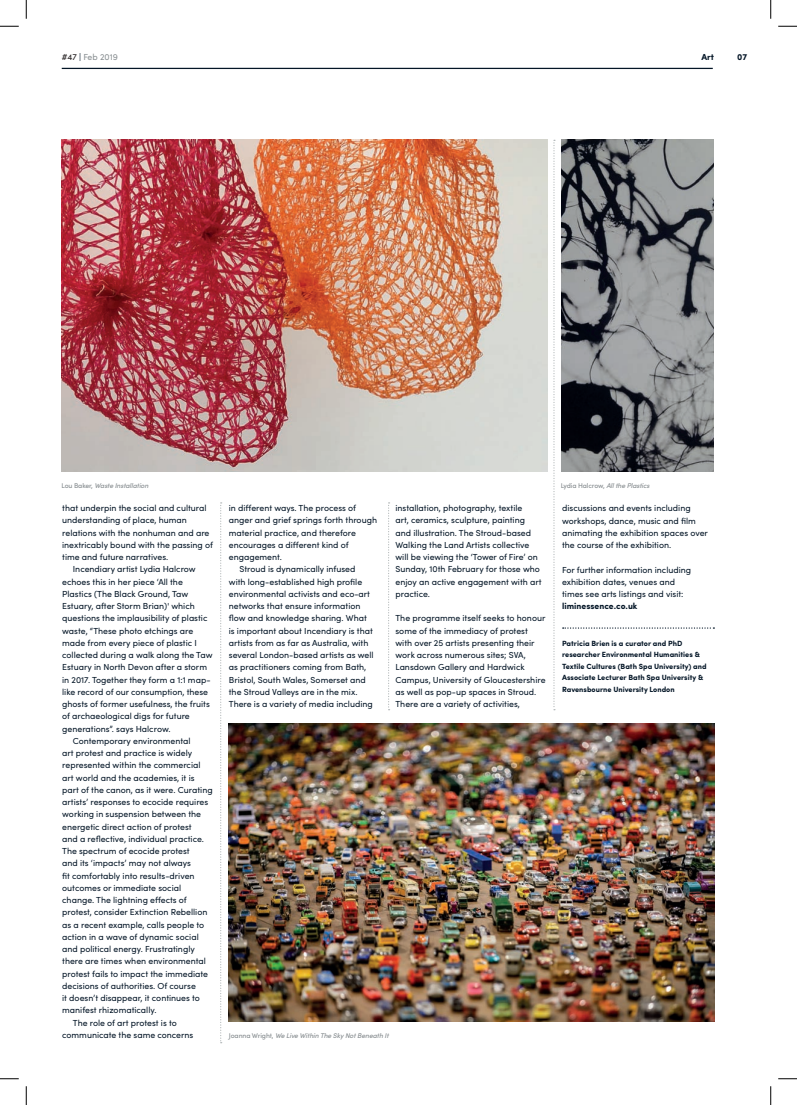
<style>
.page{position:relative;width:797px;height:1105px;background:#fff}
.page>*{position:absolute;margin:0;border:0;box-sizing:border-box;transform-origin:0 0}
.t1{font:8.75px/12.2px "Sofia Pro";color:#031526}
.t2{font:700 8.75px "Sofia Pro";color:#031526}
.t3{font:8.75px "Sofia Pro";color:#898f92}
.t4{font:700 7.5px/11.6px "Sofia Pro";color:#031526}
.t5{font:italic 500 6.88px "Sofia Pro";color:#898f92}
.s1{color:#231f20}
.s2{color:#031526}
.s3{font-style:normal}
</style>
<div class="page">
<img style="left:561px;top:140px;width:152px;height:332px">
<hr style="left:62px;top:68px;width:650px;height:1px;background:#031526">
<svg style="left:220px;top:502px;width:2px;height:541px"></svg>
<svg style="left:388px;top:502px;width:1px;height:208px"></svg>
<svg style="left:553px;top:140px;width:2px;height:570px"></svg>
<img style="left:229px;top:724px;width:485px;height:297px">
<img style="left:62px;top:140px;width:485px;height:332px">
<svg style="left:562px;top:627px;width:152px;height:2px"></svg>
<svg style="left:0;top:25px;width:19px;height:2px"></svg>
<svg style="left:778px;top:25px;width:19px;height:2px"></svg>
<svg style="left:0;top:1078px;width:19px;height:1px"></svg>
<svg style="left:778px;top:1078px;width:19px;height:1px"></svg>
<svg style="left:25px;top:0;width:2px;height:19px"></svg>
<svg style="left:25px;top:1086px;width:2px;height:19px"></svg>
<svg style="left:770px;top:0;width:1px;height:19px"></svg>
<svg style="left:770px;top:1086px;width:1px;height:19px"></svg>
<p class="t3" style="left:62px;top:51px;width:58px"><span class="s1">#47</span> <span class="s2">|</span> Feb 2019</p>
<p class="t2" style="left:701px;top:51px;width:14px">Art</p>
<p class="t2" style="left:737px;top:51px;width:12px">07</p>
<p class="t5" style="left:61px;top:481px;width:90px"><span class="s3">L o u B a ke r,</span> WasteInstallation</p>
<p class="t5" style="left:560px;top:481px;width:92px"><span class="s3">Ly d i a H a l c r o w,</span> AllthePlastics</p>
<p class="t1" style="left:62px;top:501px;width:146px">that underpin the social and cultural</p>
<p class="t1" style="left:62px;top:514px;width:126px">understanding of place, human</p>
<p class="t1" style="left:62px;top:526px;width:149px">relations with the nonhuman and are</p>
<p class="t1" style="left:62px;top:538px;width:152px">inextricably bound with the passing of</p>
<p class="t1" style="left:62px;top:550px;width:108px">time and future narratives.</p>
<p class="t1" style="left:73px;top:563px;width:124px">Incendiary artist Lydia Halcrow</p>
<p class="t1" style="left:62px;top:575px;width:122px">echoes this in her piece ‘All the</p>
<p class="t1" style="left:62px;top:587px;width:128px">Plastics (The Black Ground, Taw</p>
<p class="t1" style="left:62px;top:599px;width:134px">Estuary, after Storm Brian)' which</p>
<p class="t1" style="left:62px;top:612px;width:147px">questions the implausibility of plastic</p>
<p class="t1" style="left:62px;top:624px;width:133px">waste, “These photo etchings are</p>
<p class="t1" style="left:62px;top:636px;width:136px">made from every piece of plastic I</p>
<p class="t1" style="left:62px;top:648px;width:152px">collected during a walk along the Taw</p>
<p class="t1" style="left:62px;top:661px;width:146px">Estuary in North Devon after a storm</p>
<p class="t1" style="left:62px;top:673px;width:150px">in 2017. Together they form a 1:1 map-</p>
<p class="t1" style="left:62px;top:685px;width:147px">like record of our consumption, these</p>
<p class="t1" style="left:62px;top:697px;width:149px">ghosts of former usefulness, the fruits</p>
<p class="t1" style="left:62px;top:710px;width:129px">of archaeological digs for future</p>
<p class="t1" style="left:62px;top:722px;width:110px">generations”. says Halcrow.</p>
<p class="t1" style="left:73px;top:734px;width:119px">Contemporary environmental</p>
<p class="t1" style="left:62px;top:746px;width:131px">art protest and practice is widely</p>
<p class="t1" style="left:62px;top:759px;width:140px">represented within the commercial</p>
<p class="t1" style="left:62px;top:771px;width:134px">art world and the academies, it is</p>
<p class="t1" style="left:62px;top:783px;width:152px">part of the canon, as it were. Curating</p>
<p class="t1" style="left:62px;top:795px;width:148px">artists’ responses to ecocide requires</p>
<p class="t1" style="left:62px;top:808px;width:140px">working in suspension between the</p>
<p class="t1" style="left:62px;top:820px;width:131px">energetic direct action of protest</p>
<p class="t1" style="left:62px;top:832px;width:143px">and a reflective, individual practice.</p>
<p class="t1" style="left:62px;top:844px;width:129px">The spectrum of ecocide protest</p>
<p class="t1" style="left:62px;top:857px;width:130px">and its ‘impacts’ may not always</p>
<p class="t1" style="left:62px;top:869px;width:134px">fit comfortably into results-driven</p>
<p class="t1" style="left:62px;top:881px;width:120px">outcomes or immediate social</p>
<p class="t1" style="left:62px;top:893px;width:126px">change. The lightning effects of</p>
<p class="t1" style="left:62px;top:906px;width:147px">protest, consider Extinction Rebellion</p>
<p class="t1" style="left:62px;top:918px;width:144px">as a recent example, calls people to</p>
<p class="t1" style="left:62px;top:930px;width:138px">action in a wave of dynamic social</p>
<p class="t1" style="left:62px;top:942px;width:134px">and political energy. Frustratingly</p>
<p class="t1" style="left:62px;top:955px;width:145px">there are times when environmental</p>
<p class="t1" style="left:62px;top:967px;width:147px">protest fails to impact the immediate</p>
<p class="t1" style="left:62px;top:979px;width:135px">decisions of authorities. Of course</p>
<p class="t1" style="left:62px;top:991px;width:139px">it doesn’t disappear, it continues to</p>
<p class="t1" style="left:62px;top:1004px;width:96px">manifest rhizomatically.</p>
<p class="t1" style="left:73px;top:1016px;width:105px">The role of art protest is to</p>
<p class="t1" style="left:62px;top:1028px;width:133px">communicate the same concerns</p>
<p class="t1" style="left:229px;top:501px;width:129px">in different ways. The process of</p>
<p class="t1" style="left:229px;top:514px;width:150px">anger and grief springs forth through</p>
<p class="t1" style="left:229px;top:526px;width:129px">material practice, and therefore</p>
<p class="t1" style="left:229px;top:538px;width:121px">encourages a different kind of</p>
<p class="t1" style="left:229px;top:550px;width:55px">engagement.</p>
<p class="t1" style="left:239px;top:563px;width:117px">Stroud is dynamically infused</p>
<p class="t1" style="left:229px;top:575px;width:135px">with long-established high profile</p>
<p class="t1" style="left:229px;top:587px;width:143px">environmental activists and eco-art</p>
<p class="t1" style="left:229px;top:599px;width:133px">networks that ensure information</p>
<p class="t1" style="left:229px;top:612px;width:139px">flow and knowledge sharing. What</p>
<p class="t1" style="left:229px;top:624px;width:145px">is important about Incendiary is that</p>
<p class="t1" style="left:229px;top:636px;width:141px">artists from as far as Australia, with</p>
<p class="t1" style="left:229px;top:648px;width:146px">several London-based artists as well</p>
<p class="t1" style="left:229px;top:661px;width:139px">as practitioners coming from Bath,</p>
<p class="t1" style="left:229px;top:673px;width:139px">Bristol, South Wales, Somerset and</p>
<p class="t1" style="left:229px;top:685px;width:130px">the Stroud Valleys are in the mix.</p>
<p class="t1" style="left:229px;top:697px;width:145px">There is a variety of media including</p>
<p class="t1" style="left:395px;top:501px;width:148px">installation, photography, textile<br>art, ceramics, sculpture, painting and illustration. The Stroud-based Walking the Land Artists collective will be viewing the ‘Tower of Fire’ on Sunday, 10th February for those who enjoy an active engagement with art practice.</p>
<p class="t1" style="left:395px;top:612px;width:152px">The programme itself seeks to honour some of the immediacy of protest with over 25 artists presenting their work across numerous sites; SVA, Lansdown Gallery and Hardwick Campus, University of Gloucestershire as well as pop-up spaces in Stroud.<br>There are a variety of activities,</p>
<p class="t5" style="left:229px;top:1030px;width:163px"><span class="s3">J o a n n a W r i g h t,</span> WeLiveWithinTheSkyNotBeneathIt</p>
<p class="t1" style="left:562px;top:502px;width:147px">discussions and events including workshops, dance, music and film animating the exhibition spaces over the course of the exhibition.</p>
<p class="t1" style="left:562px;top:563px;width:131px">For further information including exhibition dates, venues and times see arts listings and visit:</p>
<p class="t2" style="left:562px;top:600px;width:77px">liminessence.co.uk</p>
<p class="t4" style="left:562px;top:637px;width:146px">Patricia Brien is a curator and PhD researcher Environmental Humanities &amp; Textile Cultures (Bath Spa University) and Associate Lecturer Bath Spa University &amp; Ravensbourne University London</p>
</div>
